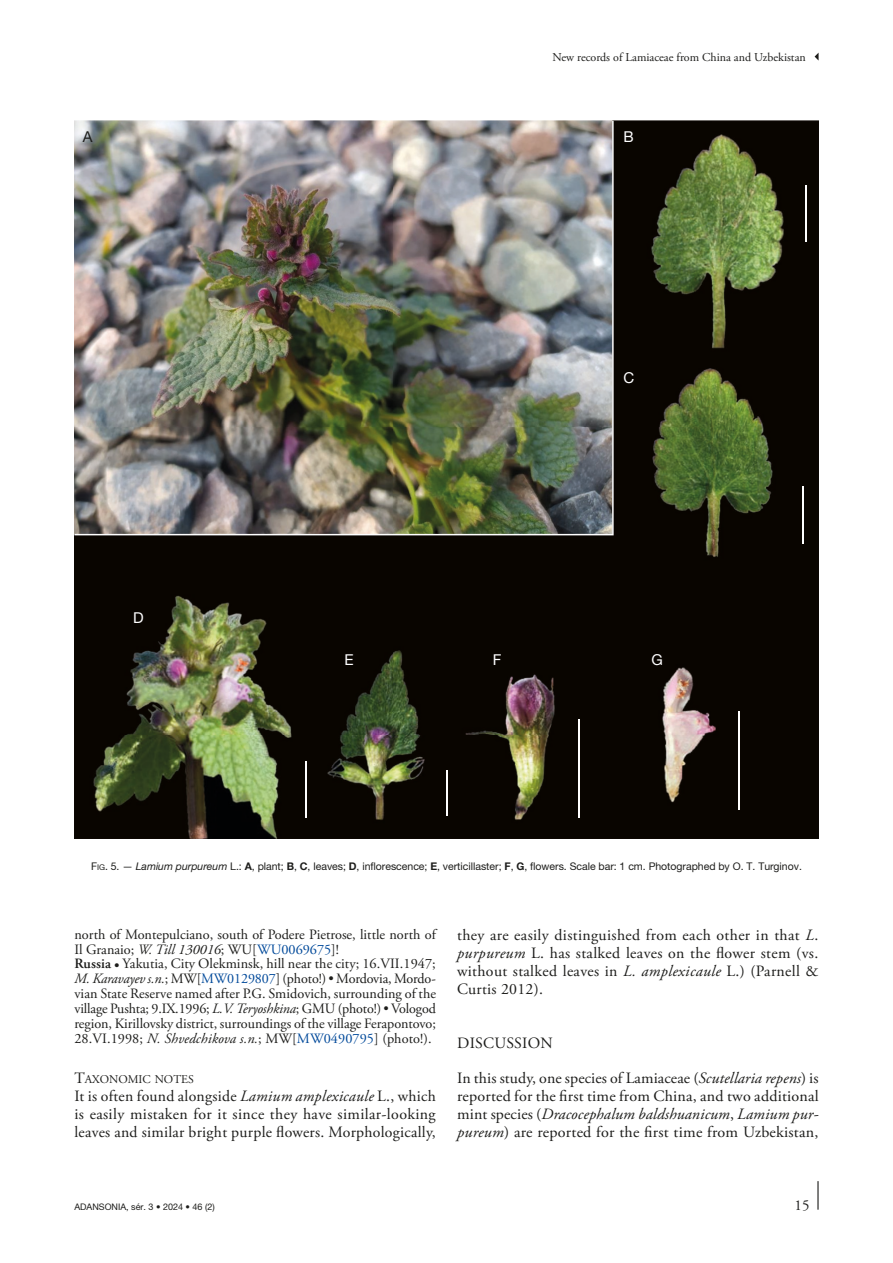
<style>
.page{position:relative;width:893px;height:1263px;background:#fff}
.page>*{position:absolute;margin:0;border:0;box-sizing:border-box;transform-origin:0 0}
.Texte_courant_1er_para{font:15.75px/18px "Adobe Garamond Pro";letter-spacing:.02em;color:#1d1d1b;text-align:justify}
.Titre_1{font:15.75px "Adobe Garamond Pro";letter-spacing:.015em;color:#1d1d1b}
.t1{font:15px "Helvetica Neue";color:#fff}
.t2{font:15px "Adobe Garamond Pro";color:#1d1d1b}
.t3{font:15px "Helvetica Neue";color:#1d1d1b}
.Matériel-diagnose_Suite{font:14.25px/14.9px "Adobe Garamond Pro";color:#1d1d1b}
.t4{font:12px "Adobe Garamond Pro";color:#1d1d1b}
.Titre_2{font:11.85px "Adobe Garamond";color:#1d1d1b}
.t5{font:10.5px "Helvetica Neue";color:#1d1d1b}
.t6{font:9px "Helvetica Neue";color:#1d1d1b}
.s1{font-style:inherit}
.s2{font-size:7.8px}
.s3{font-style:italic}
.s4{font-weight:700}
.s5{color:#00499a}
.s6{font-weight:600}
.s7{font-size:15.75px}
</style>
<div class="page">
<hr style="left:817px;top:1181px;width:2px;height:29px;background:#1d1d1b">
<svg style="left:815px;top:53px;width:4px;height:8px"></svg>
<img style="left:74px;top:121px;width:745px;height:717px">
<hr style="left:805px;top:185px;width:2px;height:56px;background:#fff">
<hr style="left:802px;top:487px;width:1px;height:57px;background:#fff">
<hr style="left:305px;top:761px;width:2px;height:57px;background:#fff">
<hr style="left:447px;top:770px;width:1px;height:45px;background:#fff">
<hr style="left:579px;top:719px;width:1px;height:99px;background:#fff">
<hr style="left:738px;top:711px;width:2px;height:99px;background:#fff">
<img style="left:74px;top:121px;width:540px;height:414px">
<p class="t4" style="left:552px;top:50px;width:255px">New records of Lamiaceae from China and Uzbekistan</p>
<p class="t3" style="left:83px;top:127px;width:11px">A</p>
<p class="t1" style="left:623px;top:127px;width:12px">B</p>
<p class="t1" style="left:133px;top:609px;width:12px">D</p>
<p class="t1" style="left:623px;top:368px;width:12px">C</p>
<p class="t1" style="left:344px;top:651px;width:11px">E</p>
<p class="t1" style="left:493px;top:651px;width:10px">F</p>
<p class="t1" style="left:652px;top:651px;width:13px">G</p>
<p class="t5" style="left:91px;top:860px;width:712px"><span class="s1">F</span><span class="s2">ig</span><span class="s1">. 5</span>. — <span class="s3">Lamium purpureum</span> L.: <span class="s4">A</span>, plant; <span class="s4">B</span>, <span class="s4">C</span>, leaves; <span class="s4">D</span>, inflorescence; <span class="s4">E</span>, verticillaster; <span class="s4">F</span>, <span class="s4">G</span>, flowers. Scale bar: 1 cm. Photographed by O. T. Turginov.</p>
<p class="Matériel-diagnose_Suite" style="left:74px;top:927px;width:363px">north of Montepulciano, south of Podere Pietrose, little north of<br>Il Granaio; <span class="s3">W. Till 130016</span>; WU[<span class="s5">WU0069675</span>]!</p>
<p class="Matériel-diagnose_Suite" style="left:74px;top:957px;width:363px;text-align:justify"><span class="s6">Russia</span> • Yakutia, City Olekminsk, hill near the city; 16.VII.1947; <span class="s3">M. Karavayev s.n.</span>; MW[<span class="s5">MW0129807</span>] (photo!) • Mordovia, Mordo&shy;vian State Reserve named after P.G. Smidovich, surrounding of the village Pushta; 9.IX.1996; <span class="s3">L.V. Teryoshkina</span>; GMU (photo!) • Vologod region, Kirillovsky district, surroundings of the village Ferapontovo; 28.VI.1998; <span class="s3">N. Shvedchikova s.n.</span>; MW[<span class="s5">MW0490795</span>] (photo!).</p>
<p class="Titre_2" style="left:74px;top:1073px;width:121px"><span class="s7">T</span>AXONOMIC NOTES</p>
<p class="Texte_courant_1er_para" style="left:74px;top:1088px;width:363px">It is often found alongside <span class="s3">Lamium amplexicaule</span> L., which is easily mistaken for it since they have similar-looking leaves and similar bright purple flowers. Morphologically,</p>
<p class="Texte_courant_1er_para" style="left:457px;top:926px;width:363px">they are easily distinguished from each other in that <span class="s3">L</span>. <span class="s3">purpureum</span> L. has stalked leaves on the flower stem (vs. without stalked leaves in <span class="s3">L. amplexicaule</span> L.) (Parnell &amp; Curtis 2012).</p>
<p class="Titre_1" style="left:457px;top:1033px;width:97px">DISCUSSION</p>
<p class="Texte_courant_1er_para" style="left:457px;top:1070px;width:363px">In this study, one species of Lamiaceae (<span class="s3">Scutellaria repens</span>) is reported for the first time from China, and two additional mint species (<span class="s3">Dracocephalum baldshuanicum</span>, <span class="s3">Lamium pur&shy;pureum</span>) are reported for the first time from Uzbekistan,</p>
<p class="t6" style="left:74px;top:1201px;width:142px">ADANSONIA, sér. 3 • 2024 • 46 (2)</p>
<p class="t2" style="left:794px;top:1196px;width:16px">15</p>
</div>
